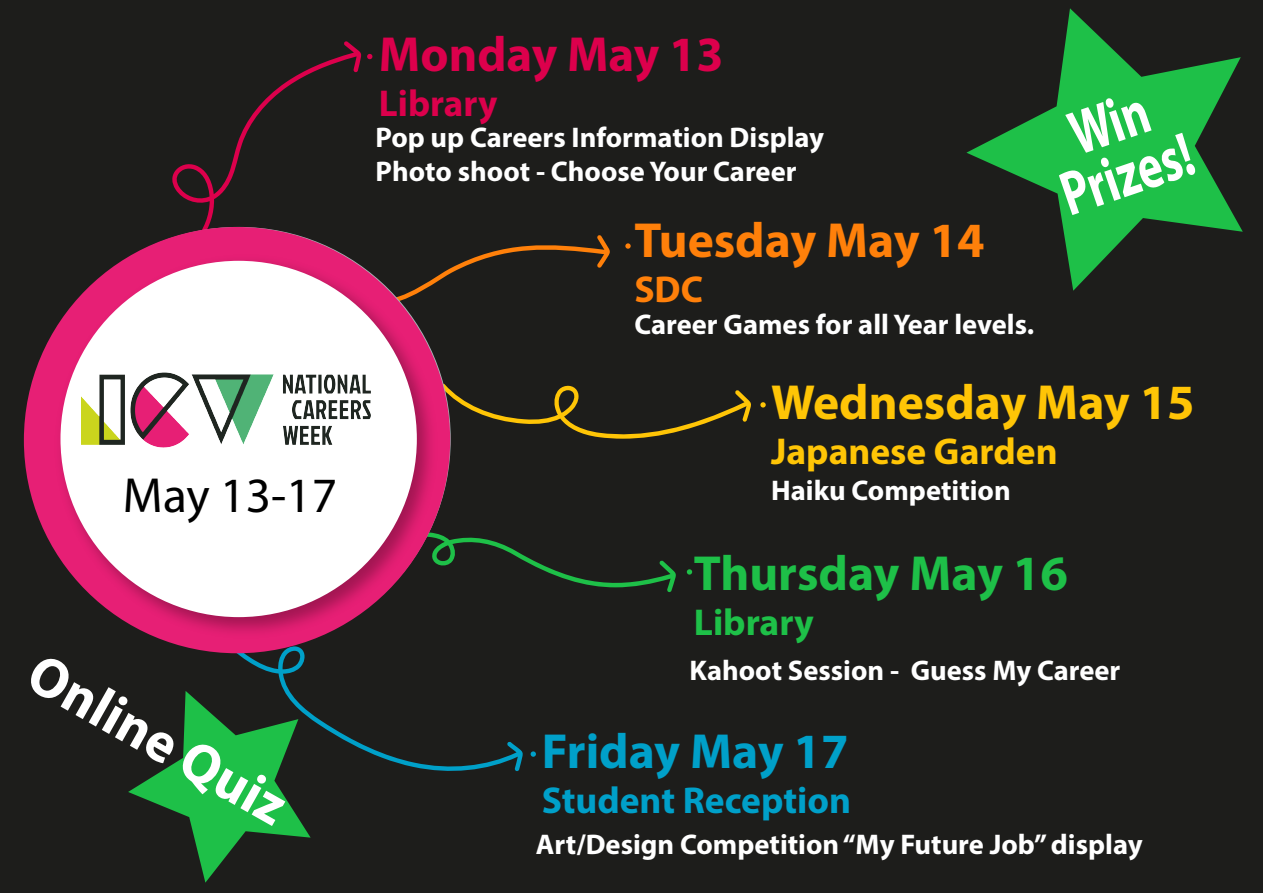
<style>
.page{position:relative;width:1263px;height:893px;background:#1d1d1b}
.page>*{position:absolute;margin:0;border:0;box-sizing:border-box;transform-origin:0 0}
.t1{font:700 63px/54.6px "Myriad Pro";color:#fff;text-align:center;scale:.74 1}
.t2{font:700 57px "Myriad Pro";color:#fff;scale:.96 1}
.t3{font:700 49.5px "Myriad Pro";color:#ffc506}
.t4{font:700 49.5px "Myriad Pro";color:#1ec048}
.t5{font:700 49.5px "Myriad Pro";color:#ff800a}
.t6{font:700 49.5px "Myriad Pro";color:#00a0c9}
.t7{font:700 49.5px "Myriad Pro";color:#dc004c}
.t8{font:49.5px "Myriad Pro";color:#000}
.t9{font:700 37.5px "Myriad Pro";color:#00a0c9}
.t10{font:700 37.5px "Myriad Pro";color:#ffc506}
.t11{font:700 37.5px "Myriad Pro";color:#1ec048}
.t12{font:700 37.5px "Myriad Pro";color:#dc004c}
.t13{font:700 37.5px "Myriad Pro";color:#ff800a}
.t14{font:700 28.5px/34.2px "Myriad Pro";color:#fff}
</style>
<div class="page">
<svg style="left:156px;top:41px;width:205px;height:209px"></svg>
<svg style="left:367px;top:54px;width:5px;height:5px"></svg>
<svg style="left:184px;top:643px;width:339px;height:128px"></svg>
<svg style="left:531px;top:751px;width:5px;height:6px"></svg>
<svg style="left:442px;top:535px;width:234px;height:57px"></svg>
<svg style="left:687px;top:569px;width:5px;height:6px"></svg>
<svg style="left:444px;top:384px;width:307px;height:55px"></svg>
<svg style="left:760px;top:402px;width:6px;height:6px"></svg>
<svg style="left:344px;top:235px;width:266px;height:44px"></svg>
<svg style="left:625px;top:243px;width:6px;height:6px"></svg>
<div style="left:24px;top:227px;width:426px;height:426px;background:#e71f75;border-radius:50%"></div>
<img style="left:49px;top:250px;width:393px;height:393px">
<div style="left:60px;top:261px;width:357px;height:356px;background:#fff;border-radius:50%"></div>
<img style="left:81px;top:372px;width:290px;height:76px">
<svg style="left:966px;top:8px;width:277px;height:283px"></svg>
<svg style="left:128px;top:691px;width:183px;height:192px"></svg>
<h3 class="t8" style="left:123px;top:465px;width:216px">May 13-17</h3>
<h2 class="t2" style="left:50px;top:637px;width:300px;rotate:29deg">Online Quiz</h2>
<h3 class="t7" style="left:379px;top:23px;width:346px">Monday May 13</h3>
<h3 class="t12" style="left:379px;top:79px;width:120px">Library</h3>
<p class="t14" style="left:375px;top:119px;width:450px">Pop up Careers Information Display<br>Photo shoot - Choose Your Career</p>
<h3 class="t5" style="left:634px;top:208px;width:352px">Tuesday May 14</h3>
<h3 class="t13" style="left:634px;top:265px;width:70px">SDC</h3>
<p class="t14" style="left:634px;top:306px;width:401px">Career Games for all Year levels.</p>
<h1 class="t1" style="left:1035px;top:117px;width:185px;rotate:-19deg">Win<br>Prizes!</h1>
<h3 class="t3" style="left:771px;top:370px;width:425px">Wednesday May 15</h3>
<h3 class="t10" style="left:771px;top:427px;width:288px">Japanese Garden</h3>
<p class="t14" style="left:771px;top:472px;width:241px">Haiku Competition</p>
<h3 class="t4" style="left:694px;top:541px;width:376px">Thursday May 16</h3>
<h3 class="t11" style="left:694px;top:597px;width:122px">Library</h3>
<p class="t14" style="left:689px;top:652px;width:432px">Kahoot Session - Guess My Career</p>
<h3 class="t6" style="left:542px;top:719px;width:308px">Friday May 17</h3>
<h3 class="t9" style="left:542px;top:776px;width:311px">Student Reception</h3>
<p class="t14" style="left:536px;top:826px;width:608px">Art/Design Competition “My Future Job” display</p>
</div>
